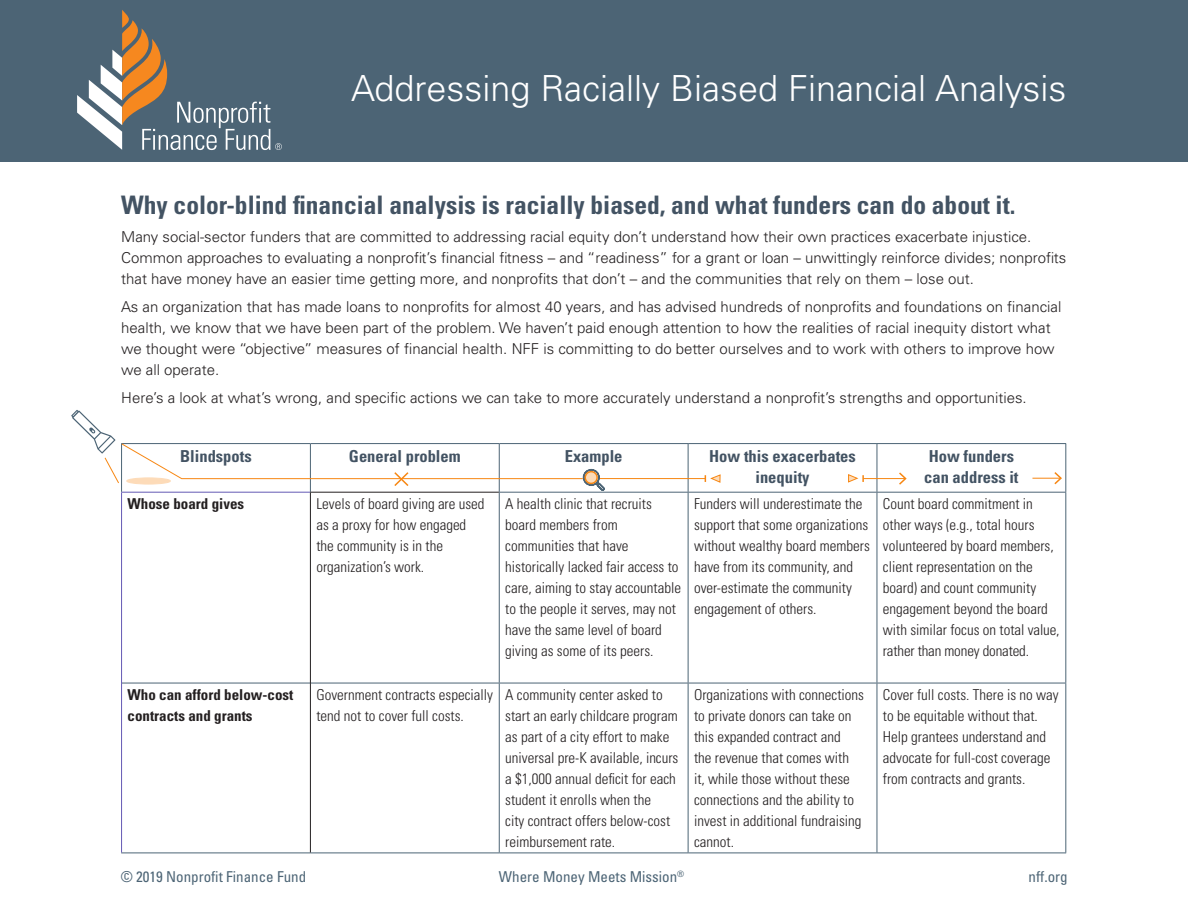
<style>
.page{position:relative;width:1188px;height:918px;background:#fff}
.page>*{position:absolute;margin:0;border:0;box-sizing:border-box;transform-origin:0 0}
.First_Paragraph_-_No{font:300 36px "Univers LT Std";color:#fff}
.Subsection{font:700 condensed 25.5px "Univers LT Std";color:#435363}
.First_Paragraph_-_No-2{font:700 condensed 16.5px/21px "Univers LT Std";color:#435363;text-align:center}
.First_Paragraph_-_No-3{font:300 condensed 15px/21px "Univers LT Std";color:#231f20}
.First_Paragraph_-_No-4{font:300 15px/21px "Univers LT Std";color:#231f20}
.First_Paragraph_-_No-5{font:700 condensed 15px/21px "Univers LT Std";color:#231f20}
.t1{font:condensed 15px "Univers LT Std";color:#4c6475}
.t2{font:condensed 8.7px "Univers LT Std";color:#4c6475}
</style>
<div class="page">
<div style="left:0;top:0;width:1188px;height:162px;background:#4c6475"></div>
<hr style="left:688px;top:444px;width:1px;height:48px;background:#4c6475">
<hr style="left:877px;top:444px;width:1px;height:48px;background:#4c6475">
<hr style="left:1065px;top:444px;width:1px;height:48px;background:#4c6475">
<hr style="left:499px;top:492px;width:189px;height:1px;background:#4c6475">
<hr style="left:499px;top:493px;width:1px;height:190px;background:#4c6475">
<hr style="left:688px;top:492px;width:189px;height:1px;background:#4c6475">
<hr style="left:688px;top:493px;width:1px;height:190px;background:#4c6475">
<hr style="left:877px;top:492px;width:189px;height:1px;background:#4c6475">
<hr style="left:877px;top:493px;width:1px;height:190px;background:#4c6475">
<hr style="left:1065px;top:493px;width:1px;height:190px;background:#4c6475">
<hr style="left:122px;top:683px;width:188px;height:1px;background:#4c6475">
<hr style="left:311px;top:683px;width:188px;height:1px;background:#4c6475">
<hr style="left:499px;top:683px;width:189px;height:1px;background:#4c6475">
<hr style="left:499px;top:683px;width:1px;height:170px;background:#4c6475">
<hr style="left:688px;top:683px;width:189px;height:1px;background:#4c6475">
<hr style="left:688px;top:683px;width:1px;height:170px;background:#4c6475">
<hr style="left:877px;top:683px;width:189px;height:1px;background:#4c6475">
<hr style="left:877px;top:683px;width:1px;height:170px;background:#4c6475">
<hr style="left:1065px;top:683px;width:1px;height:170px;background:#4c6475">
<hr style="left:121px;top:853px;width:189px;height:1px;background:#4c6475">
<hr style="left:310px;top:853px;width:189px;height:1px;background:#4c6475">
<hr style="left:499px;top:853px;width:189px;height:1px;background:#4c6475">
<hr style="left:688px;top:853px;width:189px;height:1px;background:#4c6475">
<hr style="left:877px;top:853px;width:189px;height:1px;background:#4c6475">
<hr style="left:121px;top:492px;width:189px;height:1px;background:#645ab4">
<hr style="left:499px;top:443px;width:189px;height:1px;background:#4c6475">
<hr style="left:688px;top:443px;width:189px;height:1px;background:#4c6475">
<hr style="left:877px;top:443px;width:189px;height:1px;background:#4c6475">
<hr style="left:121px;top:493px;width:1px;height:190px;background:#645ab4">
<hr style="left:121px;top:683px;width:1px;height:170px;background:#645ab4">
<hr style="left:310px;top:492px;width:189px;height:1px;background:#231f20">
<hr style="left:310px;top:493px;width:1px;height:190px;background:#231f20">
<hr style="left:310px;top:683px;width:1px;height:170px;background:#231f20">
<svg style="left:77px;top:10px;width:205px;height:140px"></svg>
<hr style="left:599px;top:478px;width:106px;height:1px;background:#f78713">
<svg style="left:1032px;top:472px;width:30px;height:13px"></svg>
<svg style="left:705px;top:474px;width:16px;height:9px"></svg>
<hr style="left:863px;top:478px;width:43px;height:1px;background:#f78713">
<svg style="left:848px;top:474px;width:16px;height:9px"></svg>
<svg style="left:897px;top:472px;width:10px;height:13px"></svg>
<svg style="left:71px;top:410px;width:535px;height:82px"></svg>
<p class="First_Paragraph_-_No" style="left:351px;top:66px;width:717px">Addressing Racially Biased Financial Analysis</p>
<p class="Subsection" style="left:121px;top:190px;width:896px">Why color-blind financial analysis is racially biased, and what funders can do about it.</p>
<p class="First_Paragraph_-_No-4" style="left:121px;top:226px;width:947px">Many social-sector funders that are committed to addressing racial equity don’t understand how their own practices exacerbate injustice.<br>Common approaches to evaluating a nonprofit’s financial fitness – and “readiness” for a grant or loan – unwittingly reinforce divides; nonprofits that have money have an easier time getting more, and nonprofits that don’t – and the communities that rely on them – lose out.</p>
<p class="First_Paragraph_-_No-4" style="left:121px;top:296px;width:942px">As an organization that has made loans to nonprofits for almost 40 years, and has advised hundreds of nonprofits and foundations on financial health, we know that we have been part of the problem. We haven’t paid enough attention to how the realities of racial inequity distort what we thought were “objective” measures of financial health. NFF is committing to do better ourselves and to work with others to improve how we all operate.</p>
<p class="First_Paragraph_-_No-4" style="left:121px;top:387px;width:907px">Here’s a look at what’s wrong, and specific actions we can take to more accurately understand a nonprofit’s strengths and opportunities.</p>
<p class="First_Paragraph_-_No-2" style="left:180px;top:445px;width:73px">Blindspots</p>
<p class="First_Paragraph_-_No-2" style="left:349px;top:445px;width:113px">General problem</p>
<p class="First_Paragraph_-_No-2" style="left:565px;top:445px;width:59px">Example</p>
<p class="First_Paragraph_-_No-2" style="left:709px;top:445px;width:148px">How this exacerbates inequity</p>
<p class="First_Paragraph_-_No-2" style="left:924px;top:445px;width:96px;text-align:left">How funders can address it</p>
<p class="First_Paragraph_-_No-5" style="left:128px;top:493px;width:118px">Whose board gives</p>
<p class="First_Paragraph_-_No-3" style="left:316px;top:493px;width:170px">Levels of board giving are used as a proxy for how engaged the community is in the organization’s work.</p>
<p class="First_Paragraph_-_No-3" style="left:505px;top:493px;width:177px">A health clinic that recruits board members from communities that have historically lacked fair access to care, aiming to stay accountable to the people it serves, may not have the same level of board giving as some of its peers.</p>
<p class="First_Paragraph_-_No-3" style="left:694px;top:493px;width:177px">Funders will underestimate the support that some organizations without wealthy board members have from its community, and over-estimate the community engagement of others.</p>
<p class="First_Paragraph_-_No-3" style="left:883px;top:493px;width:178px">Count board commitment in other ways (e.g., total hours volunteered by board members, client representation on the board) and count community engagement beyond the board with similar focus on total value, rather than money donated.</p>
<p class="First_Paragraph_-_No-5" style="left:128px;top:684px;width:167px">Who can afford below-cost contracts and grants</p>
<p class="First_Paragraph_-_No-3" style="left:316px;top:684px;width:178px">Government contracts especially tend not to cover full costs.</p>
<p class="First_Paragraph_-_No-3" style="left:505px;top:684px;width:175px">A community center asked to start an early childcare program as part of a city effort to make universal pre-K available, incurs a $1,000 annual deficit for each student it enrolls when the<br>city contract offers below-cost reimbursement rate.</p>
<p class="First_Paragraph_-_No-3" style="left:694px;top:684px;width:171px">Organizations with connections to private donors can take on this expanded contract and<br>the revenue that comes with<br>it, while those without these connections and the ability to invest in additional fundraising cannot.</p>
<p class="First_Paragraph_-_No-3" style="left:883px;top:684px;width:177px">Cover full costs. There is no way to be equitable without that.<br>Help grantees understand and advocate for full-cost coverage from contracts and grants.</p>
<p class="t2" style="left:677px;top:868px;width:8px">®</p>
<p class="t1" style="left:121px;top:867px;width:187px">© 2019 Nonprofit Finance Fund</p>
<p class="t1" style="left:499px;top:867px;width:180px">Where Money Meets Mission</p>
<p class="t1" style="left:1029px;top:867px;width:41px">nff.org</p>
</div>
